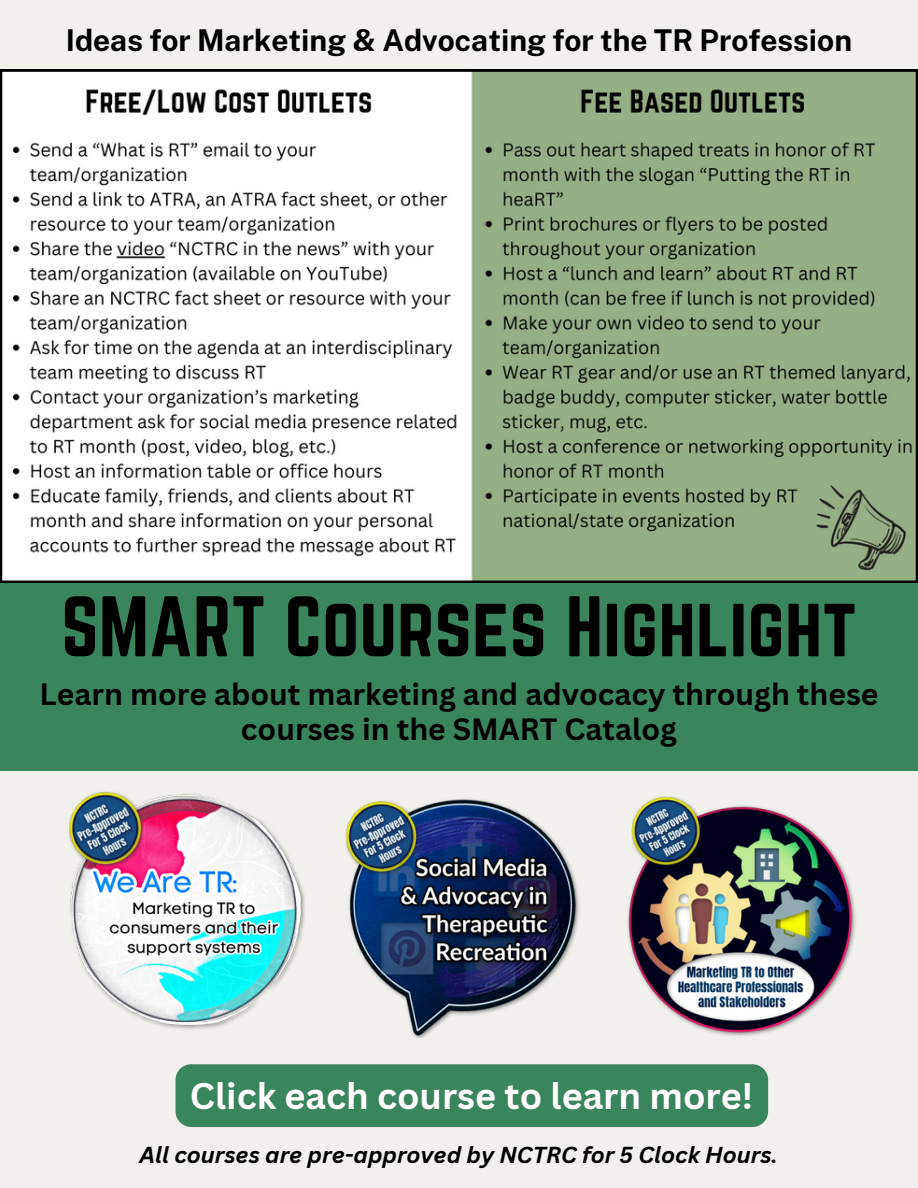
<style>
.page{position:relative;width:918px;height:1188px;background:#f1f0ec}
.page>*{position:absolute;margin:0;border:0;box-sizing:border-box;transform-origin:0 0}
.t1{font:75px "Norwester";color:#000}
.t2{font:700 36px "Canva Sans";color:#fff}
.t3{font:700 30px/34.8px "Canva Sans";color:#000;text-align:center}
.t4{font:700 30px "Public Sans";color:#000}
.t5{font:italic 700 22.5px "Canva Sans";color:#000}
</style>
<div class="page">
<div style="left:0;top:583px;width:918px;height:187px;background:#3a855d"></div>
<svg style="left:0;top:70px;width:918px;height:513px;background:#b6c0ae"></svg>
<img style="left:628px;top:796px;width:228px;height:240px">
<img style="left:345px;top:799px;width:234px;height:239px">
<img style="left:69px;top:791px;width:236px;height:238px">
<div style="left:176px;top:1064px;width:592px;height:63px;background:#3a855d;border-radius:16px"></div>
<h2 class="t4" style="left:66px;top:23px;width:788px">Ideas for Marketing &amp; Advocating for the TR Profession</h2>
<p class="t1" style="left:61px;top:581px;width:797px">SMART Courses Highlight</p>
<p class="t3" style="left:40px;top:676px;width:840px">Learn more about marketing and advocacy through these courses in the SMART Catalog</p>
<p class="t2" style="left:190px;top:1070px;width:565px">Click each course to learn more!</p>
<p class="t5" style="left:140px;top:1139px;width:640px">All courses are pre-approved by NCTRC for 5 Clock Hours.</p>
</div>
